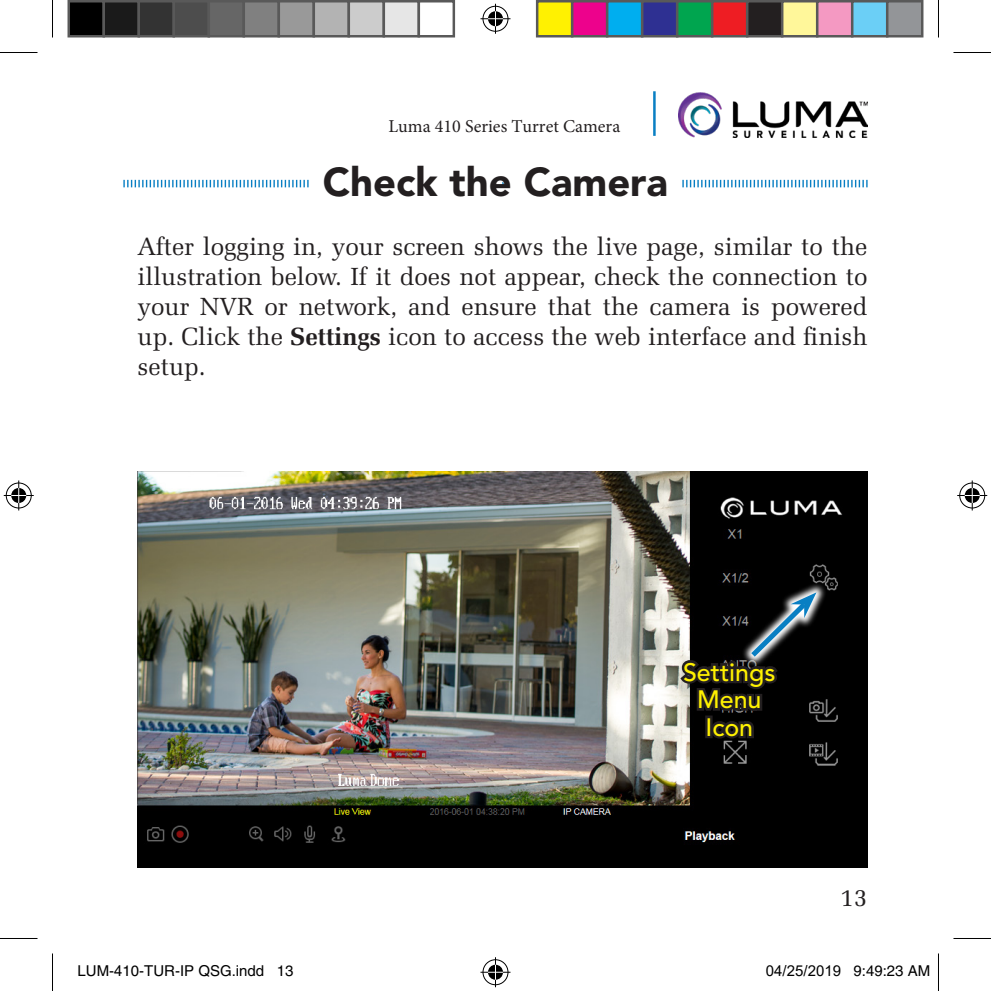
<style>
.page{position:relative;width:991px;height:991px;background:#fff}
.page>*{position:absolute;margin:0;border:0;box-sizing:border-box;transform-origin:0 0}
.Head{font:900 40px "Avenir LT Std";color:#231f20}
.t1{font:25px/30px "Zapf Elliptical 711 BT";color:#231f20;text-align:justify}
.Labels{font:500 25px/27.5px "Avenir LT Std";color:#fff101;text-align:center}
.t2{font:18px "Minion Pro";color:#231f20}
.t3{font:15px "Helvetica";color:#000}
.t4{font:15px "Arial";color:#000}
.s1{font-weight:700}
.s2{font-family:"Arial"}
.s3{font-family:"Helvetica"}
</style>
<div class="page">
<svg style="left:123px;top:91px;width:744px;height:97px"></svg>
<img style="left:138px;top:472px;width:729px;height:395px">
<svg style="left:742px;top:582px;width:84px;height:85px;background:#0f0f0f"></svg>
<svg style="left:677px;top:592px;width:139px;height:157px;background:#242627"></svg>
<hr style="left:0;top:52px;width:38px;height:1px;background:#000">
<hr style="left:953px;top:52px;width:38px;height:1px;background:#000">
<hr style="left:0;top:938px;width:38px;height:1px;background:#000">
<hr style="left:953px;top:938px;width:38px;height:1px;background:#000">
<hr style="left:52px;top:0;width:1px;height:38px;background:#000">
<hr style="left:52px;top:953px;width:1px;height:38px;background:#000">
<hr style="left:938px;top:0;width:1px;height:38px;background:#000">
<hr style="left:938px;top:953px;width:1px;height:38px;background:#000">
<div style="left:481px;top:5px;width:28px;height:28px;border:3px solid #fff;border-radius:50%"></div>
<hr style="left:480px;top:17px;width:30px;height:3px;background:#fff">
<hr style="left:494px;top:4px;width:3px;height:30px;background:#fff">
<div style="left:486px;top:10px;width:18px;height:18px;border:3px solid #fff;border-radius:50%"></div>
<div style="left:483px;top:6px;width:25px;height:26px;border:1px solid #000;border-radius:50%"></div>
<hr style="left:480px;top:18px;width:30px;height:1px;background:#000">
<hr style="left:495px;top:4px;width:1px;height:30px;background:#000">
<svg style="left:488px;top:11px;width:15px;height:15px"></svg>
<div style="left:481px;top:958px;width:28px;height:28px;border:3px solid #fff;border-radius:50%"></div>
<hr style="left:480px;top:971px;width:30px;height:3px;background:#fff">
<hr style="left:494px;top:957px;width:3px;height:30px;background:#fff">
<div style="left:486px;top:963px;width:18px;height:18px;border:3px solid #fff;border-radius:50%"></div>
<div style="left:483px;top:959px;width:25px;height:26px;border:1px solid #000;border-radius:50%"></div>
<hr style="left:480px;top:972px;width:30px;height:1px;background:#000">
<hr style="left:495px;top:957px;width:1px;height:30px;background:#000">
<svg style="left:488px;top:965px;width:15px;height:15px"></svg>
<div style="left:5px;top:481px;width:28px;height:28px;border:3px solid #fff;border-radius:50%"></div>
<hr style="left:4px;top:494px;width:30px;height:3px;background:#fff">
<hr style="left:17px;top:480px;width:3px;height:30px;background:#fff">
<div style="left:10px;top:486px;width:18px;height:18px;border:3px solid #fff;border-radius:50%"></div>
<div style="left:6px;top:483px;width:26px;height:25px;border:1px solid #000;border-radius:50%"></div>
<hr style="left:4px;top:495px;width:30px;height:1px;background:#000">
<hr style="left:18px;top:480px;width:1px;height:30px;background:#000">
<svg style="left:11px;top:488px;width:15px;height:15px"></svg>
<div style="left:958px;top:481px;width:28px;height:28px;border:3px solid #fff;border-radius:50%"></div>
<hr style="left:957px;top:494px;width:30px;height:3px;background:#fff">
<hr style="left:971px;top:480px;width:3px;height:30px;background:#fff">
<div style="left:963px;top:486px;width:18px;height:18px;border:3px solid #fff;border-radius:50%"></div>
<div style="left:959px;top:483px;width:26px;height:25px;border:1px solid #000;border-radius:50%"></div>
<hr style="left:957px;top:495px;width:30px;height:1px;background:#000">
<hr style="left:972px;top:480px;width:1px;height:30px;background:#000">
<svg style="left:965px;top:488px;width:15px;height:15px"></svg>
<div style="left:69px;top:1px;width:35px;height:35px;background:#000"></div>
<div style="left:68px;top:0;width:37px;height:38px;border:2px solid #595959"></div>
<div style="left:104px;top:1px;width:35px;height:35px;background:#1a1a1a"></div>
<div style="left:102px;top:0;width:38px;height:38px;border:2px solid #595959"></div>
<div style="left:139px;top:1px;width:35px;height:35px;background:#333"></div>
<div style="left:138px;top:0;width:37px;height:38px;border:2px solid #595959"></div>
<div style="left:174px;top:1px;width:35px;height:35px;background:#4d4d4d"></div>
<div style="left:172px;top:0;width:38px;height:38px;border:2px solid #595959"></div>
<div style="left:209px;top:1px;width:35px;height:35px;background:#666"></div>
<div style="left:208px;top:0;width:37px;height:38px;border:2px solid #595959"></div>
<div style="left:244px;top:1px;width:35px;height:35px;background:#808080"></div>
<div style="left:242px;top:0;width:38px;height:38px;border:2px solid #595959"></div>
<div style="left:279px;top:1px;width:35px;height:35px;background:#999"></div>
<div style="left:278px;top:0;width:37px;height:38px;border:2px solid #595959"></div>
<div style="left:314px;top:1px;width:35px;height:35px;background:#b3b3b3"></div>
<div style="left:312px;top:0;width:38px;height:38px;border:2px solid #595959"></div>
<div style="left:349px;top:1px;width:35px;height:35px;background:#ccc"></div>
<div style="left:348px;top:0;width:37px;height:38px;border:2px solid #595959"></div>
<div style="left:384px;top:1px;width:35px;height:35px;background:#e6e6e6"></div>
<div style="left:382px;top:0;width:38px;height:38px;border:2px solid #595959"></div>
<div style="left:418px;top:0;width:37px;height:38px;border:2px solid #595959"></div>
<div style="left:537px;top:1px;width:35px;height:35px;background:#fff101"></div>
<div style="left:536px;top:0;width:37px;height:38px;border:2px solid #595959"></div>
<div style="left:572px;top:1px;width:35px;height:35px;background:#ed028c"></div>
<div style="left:571px;top:0;width:37px;height:38px;border:2px solid #595959"></div>
<div style="left:607px;top:1px;width:35px;height:35px;background:#00aeef"></div>
<div style="left:606px;top:0;width:37px;height:38px;border:2px solid #595959"></div>
<div style="left:642px;top:1px;width:35px;height:35px;background:#2e3092"></div>
<div style="left:641px;top:0;width:37px;height:38px;border:2px solid #595959"></div>
<div style="left:677px;top:1px;width:35px;height:35px;background:#00a54f"></div>
<div style="left:676px;top:0;width:37px;height:38px;border:2px solid #595959"></div>
<div style="left:712px;top:1px;width:35px;height:35px;background:#ee1d23"></div>
<div style="left:711px;top:0;width:37px;height:38px;border:2px solid #595959"></div>
<div style="left:747px;top:1px;width:35px;height:35px;background:#231f20"></div>
<div style="left:746px;top:0;width:37px;height:38px;border:2px solid #595959"></div>
<div style="left:782px;top:1px;width:35px;height:35px;background:#fff79a"></div>
<div style="left:781px;top:0;width:37px;height:38px;border:2px solid #595959"></div>
<div style="left:817px;top:1px;width:35px;height:35px;background:#f499c2"></div>
<div style="left:816px;top:0;width:37px;height:38px;border:2px solid #595959"></div>
<div style="left:852px;top:1px;width:35px;height:35px;background:#6bcff6"></div>
<div style="left:851px;top:0;width:37px;height:38px;border:2px solid #595959"></div>
<div style="left:887px;top:1px;width:35px;height:35px;background:#939598"></div>
<div style="left:886px;top:0;width:37px;height:38px;border:2px solid #595959"></div>
<div style="left:132px;top:966px;width:6px;height:9px;border:1px solid #fff;border-radius:50%"></div>
<div style="left:131px;top:965px;width:8px;height:12px;border:1px solid #fff;border-radius:50%"></div>
<div style="left:166px;top:966px;width:5px;height:9px;border:1px solid #fff;border-radius:50%"></div>
<div style="left:165px;top:965px;width:8px;height:12px;border:1px solid #fff;border-radius:50%"></div>
<div style="left:817px;top:966px;width:6px;height:9px;border:1px solid #fff;border-radius:50%"></div>
<div style="left:816px;top:965px;width:8px;height:12px;border:1px solid #fff;border-radius:50%"></div>
<p class="t2" style="left:389px;top:114px;width:233px">Luma 410 Series Turret Camera</p>
<p class="Head" style="left:323px;top:158px;width:347px">Check the Camera</p>
<p class="t1" style="left:138px;top:231px;width:731px">After logging in, your screen shows the live page, similar to the illustration below. If it does not appear, check the connection to your NVR or network, and ensure that the camera is powered up. Click the <span class="s1">Settings</span> icon to access the web interface and finish setup.</p>
<p class="Labels" style="left:683px;top:659px;width:94px">Settings<br>Menu<br>Icon</p>
<p class="t1" style="left:840px;top:882px;width:29px">13</p>
<p class="t3" style="left:78px;top:962px;width:217px">LUM-<span class="s2">4</span>10-TUR-IP QSG.indd 13</p>
<p class="t4" style="left:766px;top:960px;width:166px">04/25/2019 <span class="s3">9:49:23 AM</span></p>
</div>
